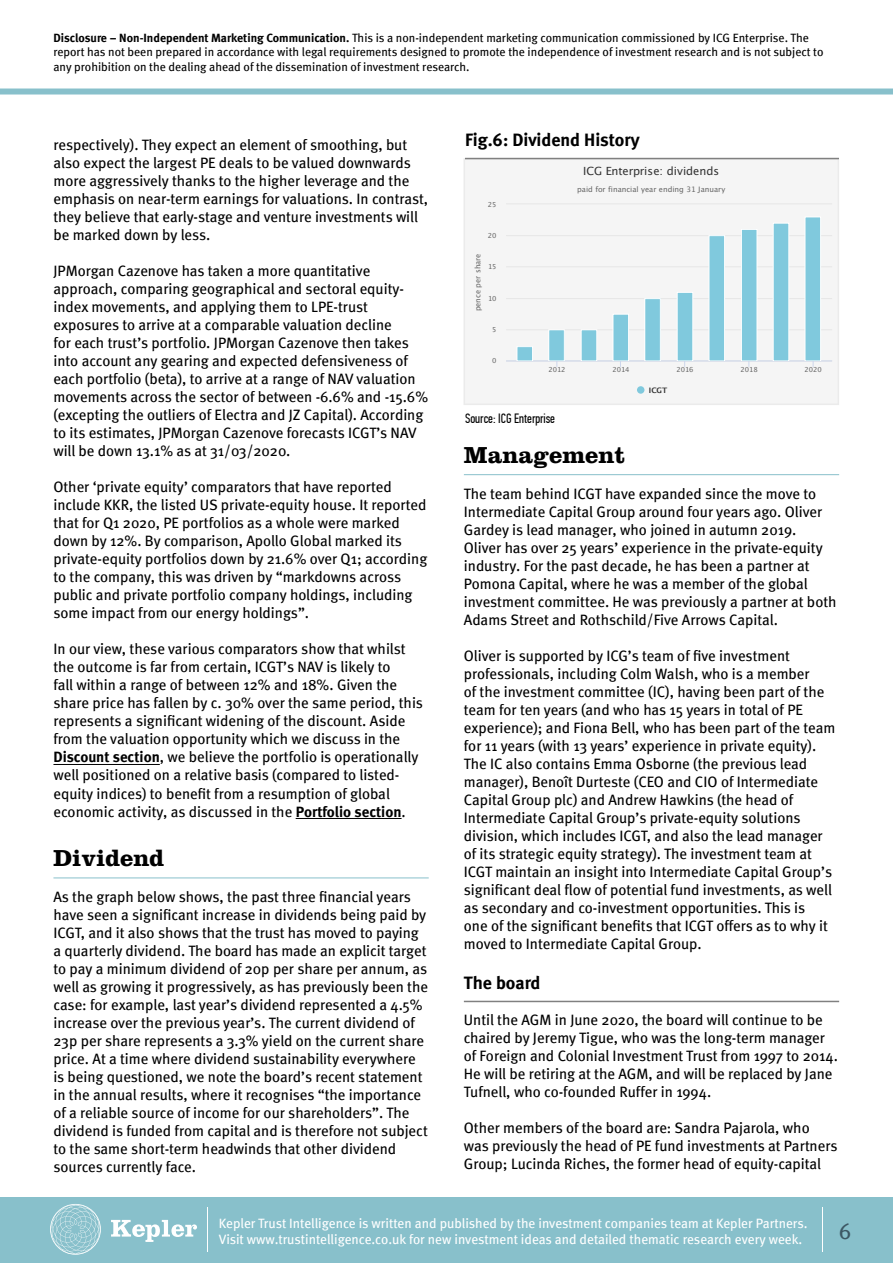
<style>
.page{position:relative;width:893px;height:1263px;background:#fff}
.page>*{position:absolute;margin:0;border:0;box-sizing:border-box;transform-origin:0 0}
.t1{font:700 24px "Clarendon LT Std";color:#000}
.t2{font:22.5px "Meta";color:#3d5864}
.t3{font:700 18px "Meta";color:#000}
.t4{font:15px/18px "Meta";color:#000}
.t5{font:13.5px/16.2px "Meta";color:#fff}
.t6{font:13.5px "PF Din Text Comp Pro";color:#000}
.t7{font:12px/14.4px "Meta";color:#000}
.t8{font:11.25px "Lucida Grande";letter-spacing:-.01em;color:#333}
.t9{font:7.5px "Lucida Grande";letter-spacing:-.005em;color:#666}
.t10{font:700 7.5px "Lucida Grande";color:#333}
.t11{font:6.9px "Lucida Grande";letter-spacing:.005em;color:#666}
.s1{font-family:"Meta Bold LF"}
</style>
<div class="page">
<div style="left:0;top:1197px;width:893px;height:66px;background:#88c0cb"></div>
<svg style="left:111px;top:1220px;width:86px;height:22px"></svg>
<svg style="left:50px;top:1204px;width:51px;height:51px"></svg>
<hr style="left:207px;top:1207px;width:1px;height:44px;background:#fff">
<div style="left:0;top:89px;width:893px;height:6px;background:#88c0cb"></div>
<hr style="left:822px;top:1207px;width:1px;height:44px;background:#fff">
<hr style="left:464px;top:474px;width:375px;height:1px;background:#88c0cb">
<hr style="left:464px;top:1001px;width:375px;height:1px;background:#808080">
<hr style="left:53px;top:764px;width:107px;height:1px;background:#000">
<hr style="left:296px;top:818px;width:106px;height:1px;background:#000">
<hr style="left:53px;top:877px;width:376px;height:1px;background:#88c0cb">
<div style="left:464px;top:160px;width:374px;height:244px;background:#f5f5f5"></div>
<hr style="left:506px;top:329px;width:326px;height:1px;background:#e6e6e6">
<hr style="left:506px;top:298px;width:326px;height:1px;background:#e6e6e6">
<hr style="left:506px;top:266px;width:326px;height:1px;background:#e6e6e6">
<hr style="left:506px;top:235px;width:326px;height:1px;background:#e6e6e6">
<hr style="left:506px;top:204px;width:326px;height:1px;background:#e6e6e6">
<hr style="left:506px;top:361px;width:326px;height:1px;background:#ccd6eb">
<div style="left:517px;top:347px;width:16px;height:14px;background:#80c9dd"></div>
<div style="left:517px;top:346px;width:16px;height:15px;border:1px solid #fff"></div>
<div style="left:549px;top:330px;width:15px;height:31px;background:#80c9dd"></div>
<div style="left:548px;top:329px;width:17px;height:32px;border:1px solid #fff"></div>
<div style="left:581px;top:330px;width:16px;height:31px;background:#80c9dd"></div>
<div style="left:581px;top:329px;width:16px;height:32px;border:1px solid #fff"></div>
<div style="left:613px;top:314px;width:16px;height:47px;background:#80c9dd"></div>
<div style="left:613px;top:314px;width:16px;height:47px;border:1px solid #fff"></div>
<div style="left:645px;top:299px;width:15px;height:62px;background:#80c9dd"></div>
<div style="left:644px;top:298px;width:17px;height:63px;border:1px solid #fff"></div>
<div style="left:677px;top:292px;width:16px;height:69px;background:#80c9dd"></div>
<div style="left:677px;top:292px;width:16px;height:69px;border:1px solid #fff"></div>
<div style="left:709px;top:236px;width:16px;height:125px;background:#80c9dd"></div>
<div style="left:709px;top:235px;width:16px;height:126px;border:1px solid #fff"></div>
<div style="left:741px;top:229px;width:16px;height:132px;background:#80c9dd"></div>
<div style="left:741px;top:229px;width:16px;height:132px;border:1px solid #fff"></div>
<div style="left:773px;top:223px;width:16px;height:138px;background:#80c9dd"></div>
<div style="left:773px;top:223px;width:16px;height:138px;border:1px solid #fff"></div>
<div style="left:805px;top:217px;width:16px;height:144px;background:#80c9dd"></div>
<div style="left:805px;top:217px;width:16px;height:144px;border:1px solid #fff"></div>
<div style="left:637px;top:386px;width:7px;height:8px;background:#80c9dd;border-radius:50%"></div>
<div style="left:464px;top:158px;width:375px;height:247px;border:2px solid #ebebeb"></div>
<hr style="left:465px;top:158px;width:374px;height:1px;background:#808080">
<p class="t7" style="left:53px;top:30px;width:771px"><span class="s1">Disclosure – Non-Independent Marketing Communication.</span> This is a non-independent marketing communication commissioned by ICG Enterprise. The report has not been prepared in accordance with legal requirements designed to promote the independence of investment research and is not subject to any prohibition on the dealing ahead of the dissemination of investment research.</p>
<p class="t4" style="left:53px;top:136px;width:376px">respectively). They expect an element of smoothing, but also expect the largest PE deals to be valued downwards more aggressively thanks to the higher leverage and the emphasis on near-term earnings for valuations. In contrast, they believe that early-stage and venture investments will be marked down by less.</p>
<p class="t4" style="left:53px;top:262px;width:376px">JPMorgan Cazenove has taken a more quantitative approach, comparing geographical and sectoral equity&shy;index movements, and applying them to LPE-trust exposures to arrive at a comparable valuation decline<br>for each trust’s portfolio. JPMorgan Cazenove then takes into account any gearing and expected defensiveness of each portfolio (beta), to arrive at a range of NAV valuation movements across the sector of between -6.6% and -15.6% (excepting the outliers of Electra and JZ Capital). According to its estimates, JPMorgan Cazenove forecasts ICGT’s NAV will be down 13.1% as at 31/03/2020.</p>
<p class="t4" style="left:53px;top:478px;width:375px">Other ‘private equity’ comparators that have reported include KKR, the listed US private-equity house. It reported that for Q1 2020, PE portfolios as a whole were marked down by 12%. By comparison, Apollo Global marked its private-equity portfolios down by 21.6% over Q1; according to the company, this was driven by “markdowns across public and private portfolio company holdings, including some impact from our energy holdings”.</p>
<p class="t4" style="left:53px;top:640px;width:371px">In our view, these various comparators show that whilst the outcome is far from certain, ICGT’s NAV is likely to<br>fall within a range of between 12% and 18%. Given the share price has fallen by c. 30% over the same period, this represents a significant widening of the discount. Aside from the valuation opportunity which we discuss in the <span class="s1">Discount section</span>, we believe the portfolio is operationally well positioned on a relative basis (compared to listed&shy;equity indices) to benefit from a resumption of global economic activity, as discussed in the <span class="s1">Portfolio section</span>.</p>
<h1 class="t1" style="left:53px;top:844px;width:112px">Dividend</h1>
<p class="t4" style="left:53px;top:888px;width:376px">As the graph below shows, the past three financial years have seen a significant increase in dividends being paid by ICGT, and it also shows that the trust has moved to paying a quarterly dividend. The board has made an explicit target to pay a minimum dividend of 20p per share per annum, as well as growing it progressively, as has previously been the case: for example, last year’s dividend represented a 4.5% increase over the previous year’s. The current dividend of 23p per share represents a 3.3% yield on the current share price. At a time where dividend sustainability everywhere is being questioned, we note the board’s recent statement in the annual results, where it recognises “the importance of a reliable source of income for our shareholders”. The dividend is funded from capital and is therefore not subject to the same short-term headwinds that other dividend sources currently face.</p>
<p class="t3" style="left:465px;top:129px;width:176px">Fig.6: Dividend History</p>
<p class="t11" style="left:488px;top:201px;width:10px">25</p>
<p class="t11" style="left:488px;top:232px;width:10px">20</p>
<p class="t9" style="left:475px;top:311px;width:59px;rotate:-90deg">pence per share</p>
<p class="t11" style="left:488px;top:264px;width:10px">15</p>
<p class="t11" style="left:488px;top:295px;width:10px">10</p>
<p class="t11" style="left:492px;top:327px;width:6px">5</p>
<p class="t11" style="left:492px;top:358px;width:6px">0</p>
<p class="t8" style="left:583px;top:166px;width:138px">ICG Enterprise: dividends</p>
<p class="t9" style="left:577px;top:186px;width:149px">paid for financial year ending 31 January</p>
<p class="t11" style="left:548px;top:367px;width:19px">2012</p>
<p class="t11" style="left:612px;top:367px;width:19px">2014</p>
<p class="t11" style="left:676px;top:367px;width:19px">2016</p>
<p class="t11" style="left:741px;top:367px;width:19px">2018</p>
<p class="t11" style="left:804px;top:367px;width:19px">2020</p>
<p class="t10" style="left:649px;top:386px;width:20px">ICGT</p>
<p class="t6" style="left:465px;top:410px;width:92px">Source: ICG Enterprise</p>
<h1 class="t1" style="left:464px;top:440px;width:163px">Management</h1>
<p class="t4" style="left:464px;top:485px;width:374px">The team behind ICGT have expanded since the move to Intermediate Capital Group around four years ago. Oliver Gardey is lead manager, who joined in autumn 2019.<br>Oliver has over 25 years’ experience in the private-equity industry. For the past decade, he has been a partner at Pomona Capital, where he was a member of the global investment committee. He was previously a partner at both Adams Street and Rothschild/Five Arrows Capital.</p>
<p class="t4" style="left:464px;top:647px;width:373px">Oliver is supported by ICG’s team of five investment professionals, including Colm Walsh, who is a member<br>of the investment committee (IC), having been part of the team for ten years (and who has 15 years in total of PE experience); and Fiona Bell, who has been part of the team for 11 years (with 13 years’ experience in private equity).<br>The IC also contains Emma Osborne (the previous lead manager), Benoît Durteste (CEO and CIO of Intermediate Capital Group plc) and Andrew Hawkins (the head of Intermediate Capital Group’s private-equity solutions division, which includes ICGT, and also the lead manager of its strategic equity strategy). The investment team at ICGT maintain an insight into Intermediate Capital Group’s significant deal flow of potential fund investments, as well as secondary and co-investment opportunities. This is<br>one of the significant benefits that ICGT offers as to why it moved to Intermediate Capital Group.</p>
<p class="t3" style="left:464px;top:972px;width:78px">The board</p>
<p class="t4" style="left:464px;top:1010px;width:376px">Until the AGM in June 2020, the board will continue to be chaired by Jeremy Tigue, who was the long-term manager of Foreign and Colonial Investment Trust from 1997 to 2014.<br>He will be retiring at the AGM, and will be replaced by Jane Tufnell, who co-founded Ruffer in 1994.</p>
<p class="t4" style="left:464px;top:1118px;width:375px">Other members of the board are: Sandra Pajarola, who was previously the head of PE fund investments at Partners<br>Group; Lucinda Riches, the former head of equity-capital</p>
<p class="t5" style="left:219px;top:1214px;width:590px">Kepler Trust Intelligence is written and published by the investment companies team at Kepler Partners.<br>Visit www.trustintelligence.co.uk for new investment ideas and detailed thematic research every week.</p>
<h2 class="t2" style="left:839px;top:1218px;width:14px">6</h2>
</div>
